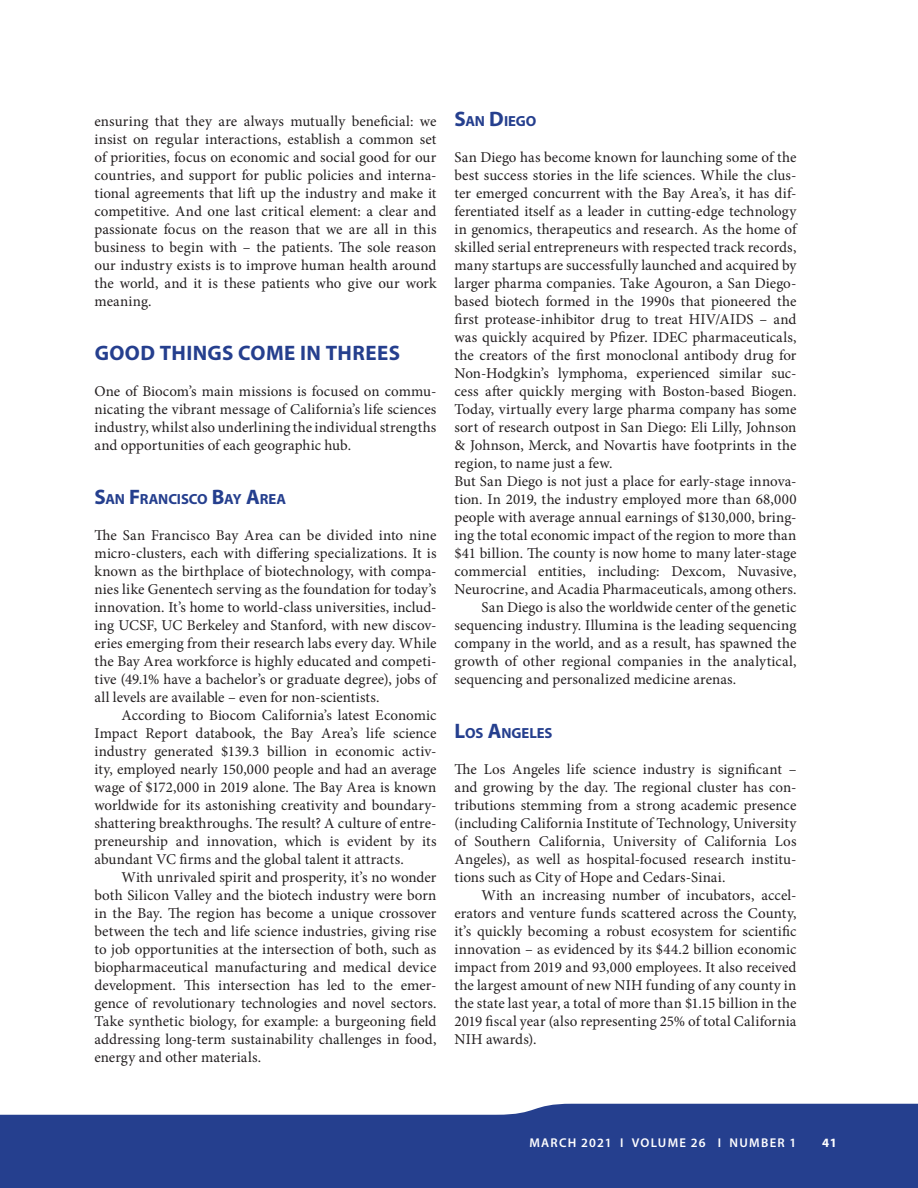
<style>
.page{position:relative;width:918px;height:1188px;background:#fff}
.page>*{position:absolute;margin:0;border:0;box-sizing:border-box;transform-origin:0 0}
.t1{font:700 21px "Myriad Pro";letter-spacing:.02em;color:#253f8e}
.t2{font:15px/18px "Minion Pro";letter-spacing:.005em;color:#231f20;text-align:justify}
.t3{font:15px "Minion Pro";letter-spacing:.025em;color:#231f20}
.t4{font:700 14.7px "Myriad Pro";letter-spacing:-.005em;color:#253f8e}
.t5{font:600 12.75px "Myriad Pro";letter-spacing:.1em;color:#fff}
.t6{font:700 12.75px "Myriad Pro";color:#fff}
.s1{font-size:21px}
</style>
<div class="page">
<svg style="left:0;top:1104px;width:918px;height:84px;background:#354d96"></svg>
<p class="t2" style="left:94px;top:112px;width:344px">ensuring that they are always mutually beneficial: we insist on regular interactions, establish a common set of priorities, focus on economic and social good for our countries, and support for public policies and interna&shy;tional agreements that lift up the industry and make it competitive. And one last critical element: a clear and passionate focus on the reason that we are all in this business to begin with – the patients. The sole reason our industry exists is to improve human health around the world, and it is these patients who give our work meaning.</p>
<h1 class="t1" style="left:95px;top:339px;width:307px">GOOD THINGS COME IN THREES</h1>
<p class="t2" style="left:94px;top:382px;width:343px">One of Biocom’s main missions is focused on commu&shy;nicating the vibrant message of California’s life sciences industry, whilst also underlining the individual strengths and opportunities of each geographic hub.</p>
<p class="t4" style="left:94px;top:489px;width:193px"><span class="s1">S</span>AN <span class="s1">F</span>RANCISCO <span class="s1">B</span>AY <span class="s1">A</span>REA</p>
<p class="t2" style="left:94px;top:526px;width:344px">The San Francisco Bay Area can be divided into nine micro-clusters, each with differing specializations. It is known as the birthplace of biotechnology, with compa&shy;nies like Genentech serving as the foundation for today’s innovation. It’s home to world-class universities, includ&shy;ing UCSF, UC Berkeley and Stanford, with new discov&shy;eries emerging from their research labs every day. While the Bay Area workforce is highly educated and competi&shy;tive (49.1% have a bachelor’s or graduate degree), jobs of all levels are available – even for non-scientists.</p>
<p class="t2" style="left:94px;top:706px;width:344px;text-indent:27px">According to Biocom California’s latest Economic Impact Report databook, the Bay Area’s life science industry generated $139.3 billion in economic activ&shy;ity, employed nearly 150,000 people and had an average wage of $172,000 in 2019 alone. The Bay Area is known worldwide for its astonishing creativity and boundary&shy;shattering breakthroughs. The result? A culture of entre&shy;preneurship and innovation, which is evident by its abundant VC firms and the global talent it attracts.</p>
<p class="t2" style="left:94px;top:868px;width:344px;text-indent:27px">With unrivaled spirit and prosperity, it’s no wonder both Silicon Valley and the biotech industry were born in the Bay. The region has become a unique crossover between the tech and life science industries, giving rise to job opportunities at the intersection of both, such as biopharmaceutical manufacturing and medical device development. This intersection has led to the emer&shy;gence of revolutionary technologies and novel sectors.<br>Take synthetic biology, for example: a burgeoning field addressing long-term sustainability challenges in food, energy and other materials.</p>
<p class="t4" style="left:454px;top:111px;width:83px"><span class="s1">S</span>AN <span class="s1">D</span>IEGO</p>
<p class="t2" style="left:454px;top:148px;width:343px">San Diego has become known for launching some of the</p>
<p class="t2" style="left:454px;top:166px;width:343px">best success stories in the life sciences. While the clus-</p>
<p class="t2" style="left:454px;top:184px;width:343px">ter emerged concurrent with the Bay Area’s, it has dif-</p>
<p class="t2" style="left:454px;top:202px;width:344px">ferentiated itself as a leader in cutting-edge technology</p>
<p class="t2" style="left:454px;top:220px;width:343px">in genomics, therapeutics and research. As the home of</p>
<p class="t2" style="left:454px;top:238px;width:343px">skilled serial entrepreneurs with respected track records,</p>
<p class="t2" style="left:454px;top:256px;width:343px">many startups are successfully launched and acquired by</p>
<p class="t2" style="left:454px;top:274px;width:343px">larger pharma companies. Take Agouron, a San Diego-</p>
<p class="t2" style="left:454px;top:292px;width:344px">based biotech formed in the 1990s that pioneered the</p>
<p class="t2" style="left:454px;top:310px;width:344px">first protease-inhibitor drug to treat HIV/AIDS – and</p>
<p class="t2" style="left:454px;top:328px;width:343px">was quickly acquired by Pfizer. IDEC pharmaceuticals,</p>
<p class="t2" style="left:454px;top:346px;width:344px">the creators of the first monoclonal antibody drug for</p>
<p class="t2" style="left:454px;top:364px;width:343px">Non-Hodgkin’s lymphoma, experienced similar suc-</p>
<p class="t2" style="left:454px;top:382px;width:343px">cess after quickly merging with Boston-based Biogen.</p>
<p class="t2" style="left:454px;top:400px;width:344px">Today, virtually every large pharma company has some</p>
<p class="t2" style="left:454px;top:418px;width:344px">sort of research outpost in San Diego: Eli Lilly, Johnson</p>
<p class="t2" style="left:454px;top:436px;width:344px">&amp; Johnson, Merck, and Novartis have footprints in the</p>
<p class="t2" style="left:454px;top:454px;width:159px">region, to name just a few.</p>
<p class="t2" style="left:454px;top:472px;width:343px">But San Diego is not just a place for early-stage innova-</p>
<p class="t2" style="left:454px;top:490px;width:344px">tion. In 2019, the industry employed more than 68,000</p>
<p class="t2" style="left:454px;top:508px;width:343px">people with average annual earnings of $130,000, bring-</p>
<p class="t2" style="left:454px;top:526px;width:344px">ing the total economic impact of the region to more than</p>
<p class="t2" style="left:454px;top:544px;width:344px">$41 billion. The county is now home to many later-stage</p>
<p class="t2" style="left:454px;top:562px;width:344px">commercial entities, including: Dexcom, Nuvasive,</p>
<p class="t2" style="left:454px;top:580px;width:344px">Neurocrine, and Acadia Pharmaceuticals, among others.</p>
<p class="t2" style="left:482px;top:598px;width:316px">San Diego is also the worldwide center of the genetic</p>
<p class="t2" style="left:454px;top:616px;width:344px">sequencing industry. Illumina is the leading sequencing</p>
<p class="t2" style="left:454px;top:634px;width:343px">company in the world, and as a result, has spawned the</p>
<p class="t3" style="left:454px;top:651px;width:343px">growth of other regional companies in the analytical,</p>
<p class="t2" style="left:454px;top:670px;width:283px">sequencing and personalized medicine arenas.</p>
<p class="t4" style="left:454px;top:723px;width:98px"><span class="s1">L</span>OS <span class="s1">A</span>NGELES</p>
<p class="t2" style="left:454px;top:760px;width:344px">The Los Angeles life science industry is significant – and growing by the day. The regional cluster has con&shy;tributions stemming from a strong academic presence (including California Institute of Technology, University of Southern California, University of California Los Angeles), as well as hospital-focused research institu&shy;tions such as City of Hope and Cedars-Sinai.</p>
<p class="t2" style="left:454px;top:886px;width:344px;text-indent:27px">With an increasing number of incubators, accel&shy;erators and venture funds scattered across the County, it’s quickly becoming a robust ecosystem for scientific innovation – as evidenced by its $44.2 billion economic impact from 2019 and 93,000 employees. It also received the largest amount of new NIH funding of any county in the state last year, a total of more than $1.15 billion in the 2019 fiscal year (also representing 25% of total California NIH awards).</p>
<p class="t5" style="left:530px;top:1135px;width:268px">MARCH 2021 I VOLUME 26 I NUMBER 1</p>
<p class="t6" style="left:822px;top:1134px;width:16px">41</p>
</div>
